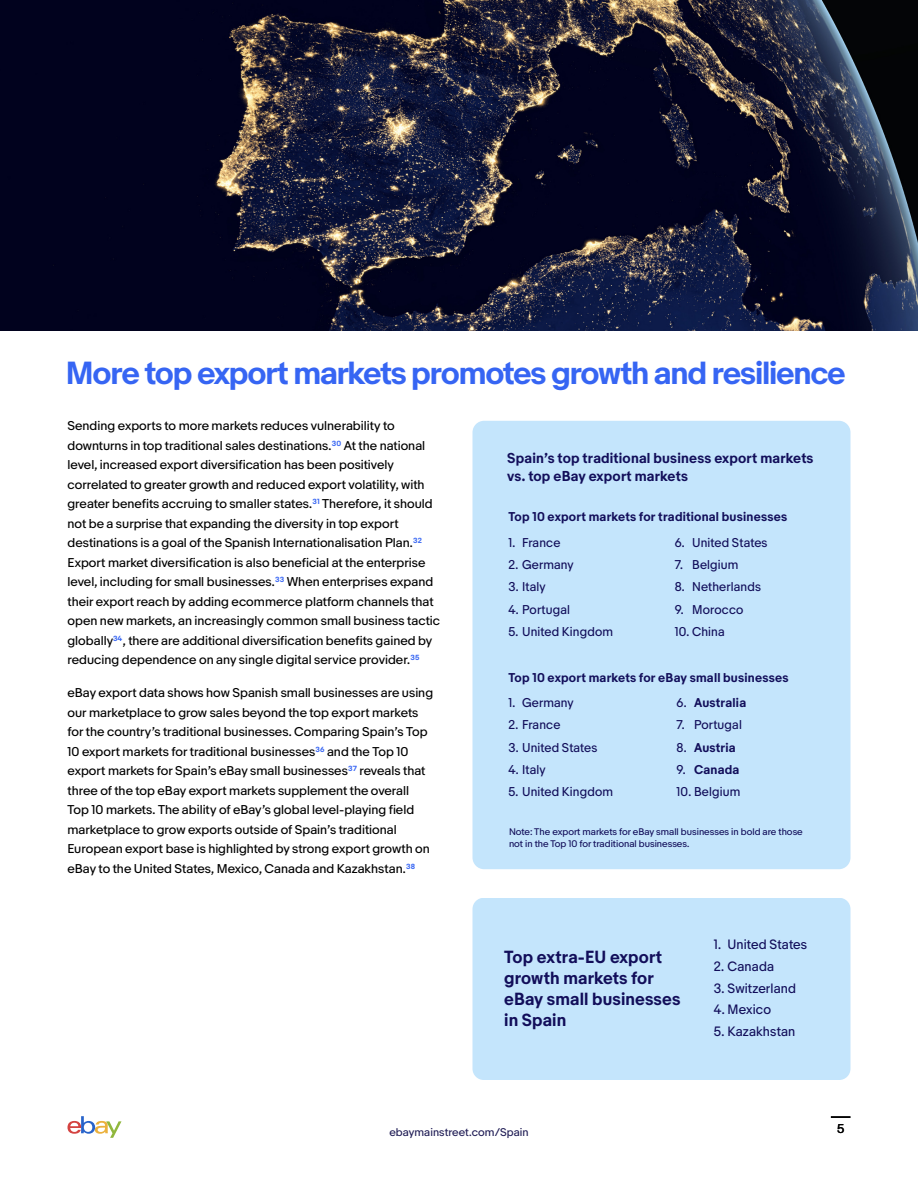
<style>
.page{position:relative;width:918px;height:1188px;background:#fff}
.page>*{position:absolute;margin:0;border:0;box-sizing:border-box;transform-origin:0 0}
.t1{font:700 30px "Market Sans";letter-spacing:-.04em;color:#3665f3}
.t2{font:700 16.5px/21px "Market Sans";letter-spacing:.005em;color:#120e5a;scale:.96 1}
.t3{font:700 13.5px/18px "Market Sans";letter-spacing:.015em;color:#120e5a;scale:.96 1}
.t4{font:12.75px "Market Sans";letter-spacing:.01em;color:#120e5a;scale:.96 1}
.t5{font:12px/19.5px "Market Sans";color:#000}
.t6{font:12px/22.4px "Market Sans";letter-spacing:.01em;color:#120e5a;scale:.96 1}
.t7{font:700 12px/22.4px "Market Sans";letter-spacing:.02em;color:#120e5a;scale:.96 1}
.t8{font:10.5px "Market Sans";letter-spacing:.005em;color:#201d55}
.t9{font:9px/12px "Market Sans";color:#120e5a}
</style>
<div class="page">
<svg style="left:68px;top:1116px;width:54px;height:22px"></svg>
<svg style="left:831px;top:1116px;width:19px;height:2px"></svg>
<img style="left:0;top:0;width:918px;height:330px">
<div style="left:473px;top:421px;width:377px;height:448px;background:#c4e5fc;border-radius:12px"></div>
<div style="left:473px;top:898px;width:377px;height:182px;background:#c4e5fc;border-radius:11px"></div>
<h1 class="t1" style="left:66px;top:355px;width:782px">More top export markets promotes growth and resilience</h1>
<p class="t5" style="left:67px;top:416px;width:374px">Sending exports to more markets reduces vulnerability to downturns in top traditional sales destinations.<sup>30</sup> At the national level, increased export diversification has been positively correlated to greater growth and reduced export volatility, with greater benefits accruing to smaller states.<sup>31</sup> Therefore, it should not be a surprise that expanding the diversity in top export destinations is a goal of the Spanish Internationalisation Plan.<sup>32<br></sup>Export market diversification is also beneficial at the enterprise level, including for small businesses.<sup>33</sup> When enterprises expand their export reach by adding ecommerce platform channels that open new markets, an increasingly common small business tactic globally<sup>34</sup>, there are additional diversification benefits gained by reducing dependence on any single digital service provider.<sup>35</sup></p>
<p class="t5" style="left:68px;top:683px;width:367px">eBay export data shows how Spanish small businesses are using our marketplace to grow sales beyond the top export markets for the country’s traditional businesses. Comparing Spain’s Top 10 export markets for traditional businesses<sup>36</sup> and the Top 10 export markets for Spain’s eBay small businesses<sup>37</sup> reveals that three of the top eBay export markets supplement the overall Top 10 markets. The ability of eBay’s global level-playing field marketplace to grow exports outside of Spain’s traditional European export base is highlighted by strong export growth on eBay to the United States, Mexico, Canada and Kazakhstan.<sup>38</sup></p>
<p class="t3" style="left:507px;top:450px;width:321px">Spain’s top traditional business export markets vs. top eBay export markets</p>
<p class="t7" style="left:508px;top:506px;width:292px">Top 10 export markets for traditional businesses</p>
<p class="t6" style="left:508px;top:531px;width:9px">1.</p>
<p class="t6" style="left:508px;top:554px;width:70px">2. Germany</p>
<p class="t6" style="left:508px;top:576px;width:40px">3. Italy</p>
<p class="t6" style="left:508px;top:598px;width:66px">4. Portugal</p>
<p class="t6" style="left:508px;top:621px;width:111px">5. United Kingdom</p>
<p class="t6" style="left:692px;top:531px;width:80px">United States<br>Belgium<br>Netherlands<br>Morocco</p>
<p class="t6" style="left:522px;top:531px;width:41px">France</p>
<p class="t6" style="left:675px;top:531px;width:12px">6.<br>7.<br>8.<br>9.</p>
<p class="t6" style="left:675px;top:621px;width:54px">10. China</p>
<p class="t7" style="left:508px;top:667px;width:293px">Top 10 export markets for eBay small businesses</p>
<p class="t6" style="left:508px;top:692px;width:9px">1.</p>
<p class="t6" style="left:508px;top:714px;width:56px">2. France</p>
<p class="t6" style="left:508px;top:736px;width:94px">3. United States</p>
<p class="t6" style="left:508px;top:759px;width:40px">4. Italy</p>
<p class="t6" style="left:508px;top:781px;width:111px">5. United Kingdom</p>
<p class="t7" style="left:694px;top:692px;width:56px">Australia</p>
<p class="t6" style="left:694px;top:714px;width:51px">Portugal</p>
<p class="t7" style="left:694px;top:737px;width:49px">Austria<br>Canada</p>
<p class="t6" style="left:522px;top:692px;width:55px">Germany</p>
<p class="t6" style="left:677px;top:692px;width:12px">6.<br>7.<br>8.<br>9.</p>
<p class="t6" style="left:677px;top:781px;width:68px">10. Belgium</p>
<p class="t9" style="left:509px;top:826px;width:295px">Note: The export markets for eBay small businesses in bold are those not in the Top 10 for traditional businesses.</p>
<h2 class="t2" style="left:504px;top:947px;width:185px">Top extra-EU export growth markets for eBay small businesses in Spain</h2>
<p class="t4" style="left:728px;top:937px;width:84px">United States</p>
<p class="t4" style="left:714px;top:958px;width:64px">2. Canada</p>
<p class="t4" style="left:714px;top:980px;width:87px">3. Switzerland</p>
<p class="t4" style="left:714px;top:1002px;width:61px">4. Mexico</p>
<p class="t4" style="left:714px;top:1024px;width:86px">5. Kazakhstan</p>
<p class="t4" style="left:714px;top:937px;width:9px">1.</p>
<p class="t8" style="left:389px;top:1126px;width:141px">ebaymainstreet.com/Spain</p>
<p class="t5" style="left:837px;top:1119px;width:9px">5</p>
</div>
